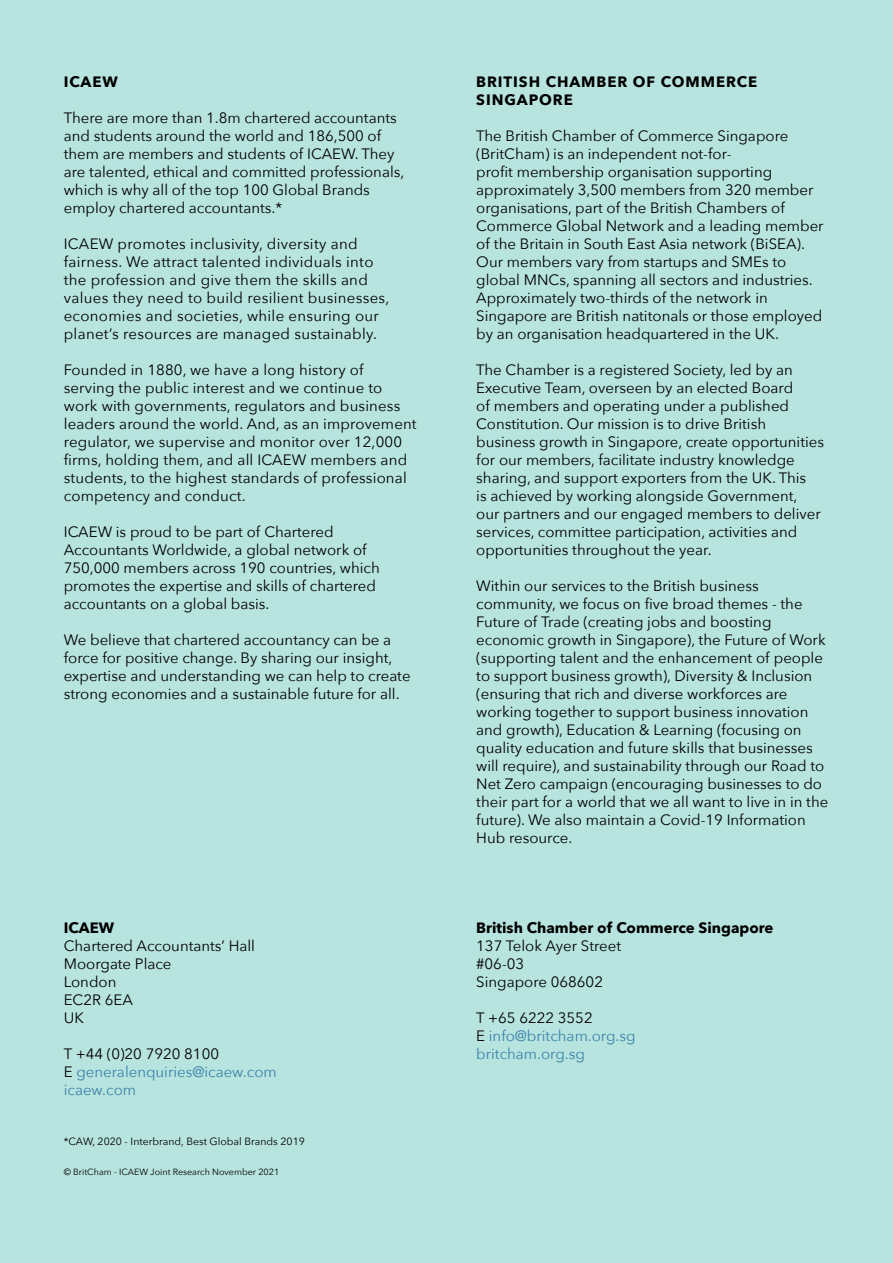
<style>
.page{position:relative;width:893px;height:1263px;background:#b7e4df}
.page>*{position:absolute;margin:0;border:0;box-sizing:border-box;transform-origin:0 0}
.t1{font:15px/18px "Avenir Next";color:#000}
.t2{font:15px/18px "Avenir Next";letter-spacing:.02em;color:#000}
.t3{font:15px/18px "Avenir Next";color:#3c82a9}
.t4{font:700 15px/18px "Avenir Next";letter-spacing:.06em;color:#000}
.t5{font:700 15px "Avenir Next";color:#000}
.t6{font:700 15px "Avenir Next";letter-spacing:.025em;color:#000}
.t7{font:10.5px "Avenir Next";color:#000}
.t8{font:9px "Avenir Next";color:#000}
.s1{color:#000}
</style>
<div class="page">
<p class="t6" style="left:64px;top:69px;width:56px">ICAEW</p>
<p class="t1" style="left:64px;top:108px;width:342px">There are more than 1.8m chartered accountants and students around the world and 186,500 of them are members and students of ICAEW. They are talented, ethical and committed professionals, which is why all of the top 100 Global Brands employ chartered accountants.*</p>
<p class="t2" style="left:64px;top:234px;width:327px">ICAEW promotes inclusivity, diversity and fairness. We attract talented individuals into the profession and give them the skills and values they need to build resilient businesses, economies and societies, while ensuring our planet’s resources are managed sustainably.</p>
<p class="t1" style="left:64px;top:360px;width:354px">Founded in 1880, we have a long history of serving the public interest and we continue to work with governments, regulators and business leaders around the world. And, as an improvement regulator, we supervise and monitor over 12,000 firms, holding them, and all ICAEW members and students, to the highest standards of professional competency and conduct.</p>
<p class="t1" style="left:64px;top:522px;width:317px">ICAEW is proud to be part of Chartered Accountants Worldwide, a global network of 750,000 members across 190 countries, which promotes the expertise and skills of chartered accountants on a global basis.</p>
<p class="t1" style="left:64px;top:630px;width:348px">We believe that chartered accountancy can be a force for positive change. By sharing our insight, expertise and understanding we can help to create strong economies and a sustainable future for all.</p>
<p class="t6" style="left:64px;top:915px;width:52px">ICAEW</p>
<p class="t1" style="left:64px;top:936px;width:193px">Chartered Accountants’ Hall<br>Moorgate Place<br>London<br>EC2R 6EA<br>UK</p>
<p class="t3" style="left:64px;top:1044px;width:214px"><span class="s1">T +44 (0)20 7920 8100<br>E</span> generalenquiries@icaew.com icaew.com</p>
<p class="t7" style="left:64px;top:1132px;width:243px">*CAW, 2020 - Interbrand, Best Global Brands 2019</p>
<p class="t8" style="left:64px;top:1164px;width:217px">© BritCham - ICAEW Joint Research November 2021</p>
<p class="t4" style="left:476px;top:73px;width:283px">BRITISH CHAMBER OF COMMERCE<br>SINGAPORE</p>
<p class="t1" style="left:476px;top:126px;width:349px">The British Chamber of Commerce Singapore (BritCham) is an independent not-for-<br>profit membership organisation supporting approximately 3,500 members from 320 member organisations, part of the British Chambers of Commerce Global Network and a leading member of the Britain in South East Asia network (BiSEA).<br>Our members vary from startups and SMEs to global MNCs, spanning all sectors and industries.<br>Approximately two-thirds of the network in Singapore are British natitonals or those employed by an organisation headquartered in the UK.</p>
<p class="t1" style="left:476px;top:360px;width:349px">The Chamber is a registered Society, led by an Executive Team, overseen by an elected Board<br>of members and operating under a published Constitution. Our mission is to drive British business growth in Singapore, create opportunities for our members, facilitate industry knowledge sharing, and support exporters from the UK. This<br>is achieved by working alongside Government, our partners and our engaged members to deliver services, committee participation, activities and opportunities throughout the year.</p>
<p class="t1" style="left:476px;top:576px;width:354px">Within our services to the British business community, we focus on five broad themes - the Future of Trade (creating jobs and boosting economic growth in Singapore), the Future of Work (supporting talent and the enhancement of people to support business growth), Diversity &amp; Inclusion (ensuring that rich and diverse workforces are working together to support business innovation and growth), Education &amp; Learning (focusing on quality education and future skills that businesses will require), and sustainability through our Road to Net Zero campaign (encouraging businesses to do their part for a world that we all want to live in in the future). We also maintain a Covid-19 Information Hub resource.</p>
<p class="t5" style="left:476px;top:915px;width:299px">British Chamber of Commerce Singapore</p>
<p class="t1" style="left:476px;top:936px;width:146px">137 Telok Ayer Street #06-03<br>Singapore 068602</p>
<p class="t3" style="left:476px;top:1008px;width:161px"><span class="s1">T +65 6222 3552<br>E</span> info@britcham.org.sg britcham.org.sg</p>
</div>
